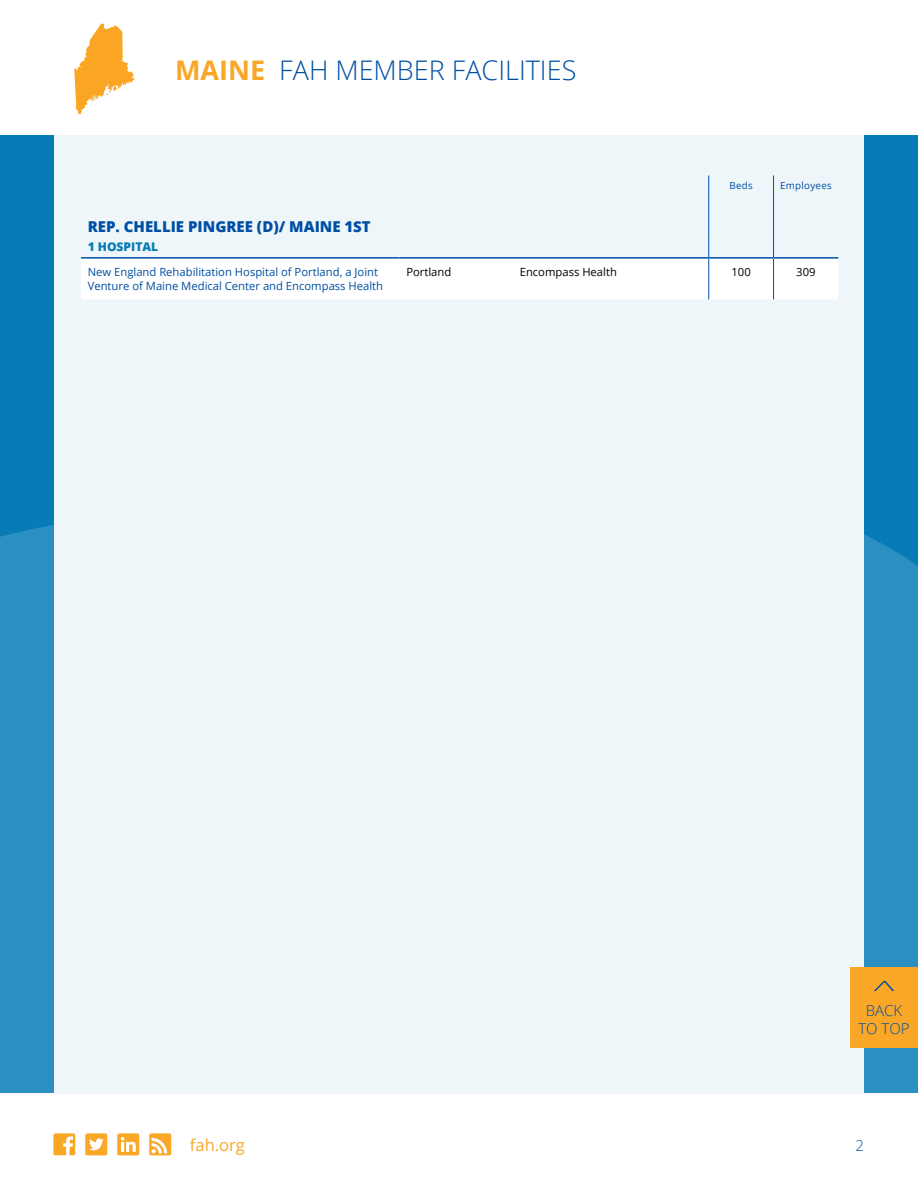
<style>
.page{position:relative;width:918px;height:1188px;background:#077bb6}
.page>*{position:absolute;margin:0;border:0;box-sizing:border-box;transform-origin:0 0}
.t1{font:300 27px "Open Sans";color:#004fa3}
.t2{font:16.5px "Open Sans";color:#faa626}
.t3{font:800 15px "Open Sans";color:#004fa3}
.t4{font:300 15px/18px "Open Sans";color:#004fa3;text-align:center}
.t5{font:800 12px "Open Sans";color:#077bb6}
.t6{font:11.25px/13.5px "Open Sans";color:#004fa3}
.t7{font:11.25px "Open Sans";color:#000}
.t8{font:9.75px "Open Sans";letter-spacing:.03em;color:#004fa3}
.s1{font-weight:700;color:#faa626}
</style>
<div class="page">
<div style="left:0;top:525px;width:918px;height:569px;background:#2b8fc2"></div>
<div style="left:0;top:1094px;width:918px;height:94px;background:#fff"></div>
<div style="left:54px;top:135px;width:810px;height:959px;background:#eef6fa"></div>
<svg style="left:708px;top:176px;width:1px;height:19px"></svg>
<svg style="left:773px;top:176px;width:1px;height:19px"></svg>
<hr style="left:773px;top:195px;width:1px;height:44px;background:#004fa3">
<hr style="left:708px;top:195px;width:1px;height:44px;background:#004fa3">
<svg style="left:81px;top:239px;width:757px;height:60px"></svg>
<hr style="left:708px;top:259px;width:1px;height:40px;background:#004fa3">
<hr style="left:81px;top:257px;width:319px;height:2px;background:#004fa3">
<hr style="left:400px;top:257px;width:113px;height:2px;background:#004fa3">
<hr style="left:513px;top:257px;width:196px;height:2px;background:#004fa3">
<hr style="left:709px;top:257px;width:65px;height:2px;background:#004fa3">
<hr style="left:774px;top:257px;width:64px;height:2px;background:#004fa3">
<div style="left:0;top:0;width:918px;height:135px;background:#fff"></div>
<svg style="left:74px;top:24px;width:61px;height:90px"></svg>
<svg style="left:149px;top:1133px;width:22px;height:22px"></svg>
<svg style="left:53px;top:1133px;width:22px;height:22px"></svg>
<svg style="left:117px;top:1133px;width:22px;height:22px"></svg>
<svg style="left:85px;top:1133px;width:22px;height:22px"></svg>
<div style="left:850px;top:967px;width:68px;height:81px;background:#faa626"></div>
<svg style="left:874px;top:981px;width:20px;height:10px"></svg>
<h1 class="t1" style="left:175px;top:52px;width:403px"><span class="s1">MAINE</span> FAH MEMBER FACILITIES</h1>
<p class="t8" style="left:730px;top:179px;width:25px">Beds</p>
<p class="t8" style="left:780px;top:179px;width:53px">Employees</p>
<h3 class="t3" style="left:88px;top:215px;width:285px">REP. CHELLIE PINGREE (D)/ MAINE 1ST</h3>
<p class="t5" style="left:88px;top:238px;width:72px">1 HOSPITAL</p>
<p class="t6" style="left:88px;top:265px;width:297px">New England Rehabilitation Hospital of Portland, a Joint<br>Venture of Maine Medical Center and Encompass Health</p>
<p class="t7" style="left:406px;top:264px;width:47px">Portland</p>
<p class="t7" style="left:520px;top:264px;width:99px">Encompass Health</p>
<p class="t7" style="left:731px;top:264px;width:21px">100</p>
<p class="t7" style="left:796px;top:264px;width:21px">309</p>
<h2 class="t2" style="left:190px;top:1134px;width:57px">fah.org</h2>
<h3 class="t4" style="left:858px;top:1001px;width:53px">BACK<br>TO TOP</h3>
<h3 class="t4" style="left:855px;top:1136px;width:10px">2</h3>
</div>
